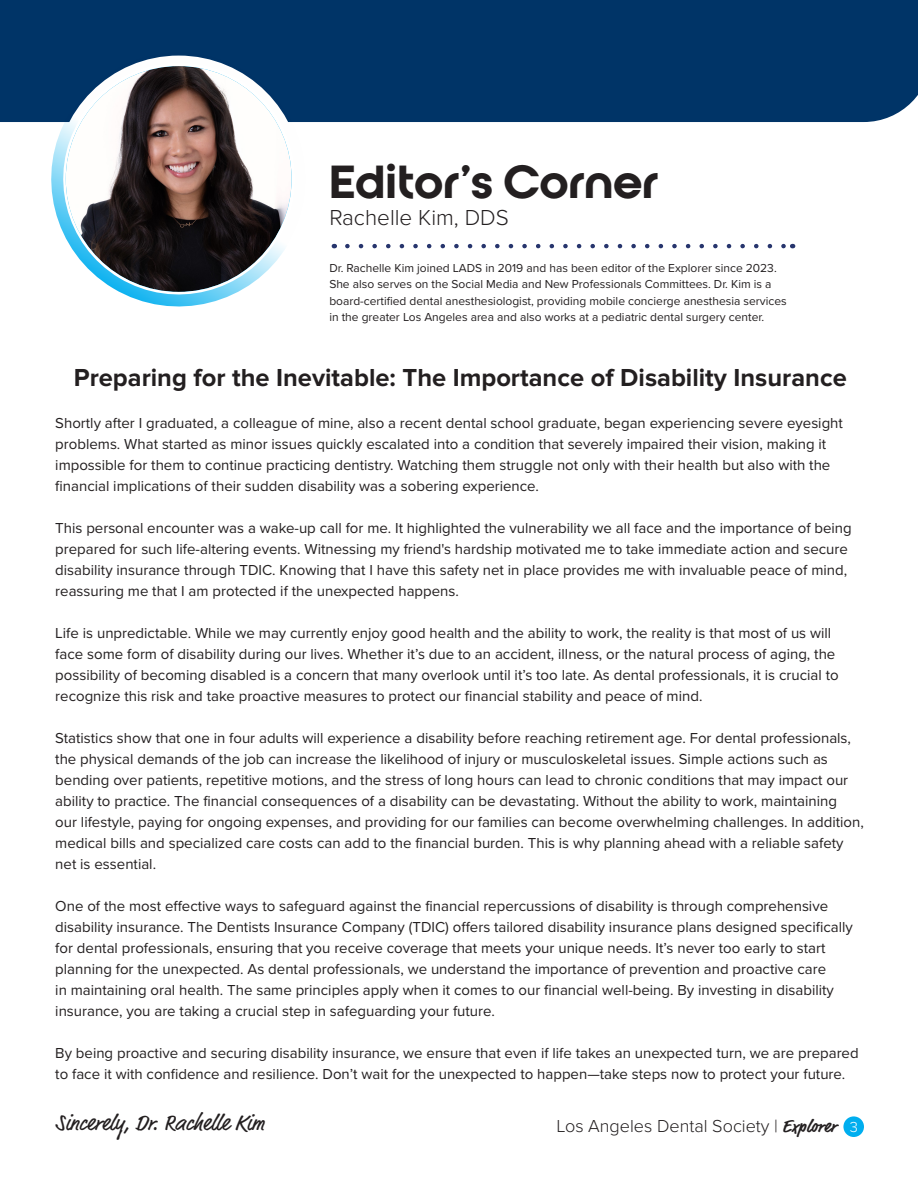
<style>
.page{position:relative;width:918px;height:1188px;background:#fff}
.page>*{position:absolute;margin:0;border:0;box-sizing:border-box;transform-origin:0 0}
.t1{font:700 45px "Qualy";color:#231f20}
.t2{font:700 25.5px "Proxima Nova";color:#231f20}
.t3{font:22.5px "Market Pro";color:#231f20}
.t4{font:300 22.5px "Proxima Nova";color:#231f20}
.t5{font:300 18px "Proxima Nova";color:#231f20}
.t6{font:15px/21px "Proxima Nova";color:#231f20}
.t7{font:12px/16.5px "Proxima Nova";color:#231f20}
.s1{font-family:"Market Pro";font-weight:700}
.s2{font-size:15px;color:#fff}
</style>
<div class="page">
<div style="left:843px;top:1116px;width:21px;height:21px;background:#00aeef;border-radius:50%"></div>
<div style="left:0;top:0;width:918px;height:122px;background:#003467"></div>
<svg style="left:347px;top:244px;width:438px;height:4px"></svg>
<svg style="left:24px;top:40px;width:310px;height:267px"></svg>
<h1 class="t1" style="left:329px;top:154px;width:331px">Editor’s Corner</h1>
<h3 class="t4" style="left:329px;top:201px;width:181px">Rachelle Kim, DDS</h3>
<p class="t7" style="left:329px;top:259px;width:459px">Dr. Rachelle Kim joined LADS in 2019 and has been editor of the Explorer since 2023.<br>She also serves on the Social Media and New Professionals Committees. Dr. Kim is a board-certified dental anesthesiologist, providing mobile concierge anesthesia services in the greater Los Angeles area and also works at a pediatric dental surgery center.</p>
<h2 class="t2" style="left:74px;top:362px;width:775px">Preparing for the Inevitable: The Importance of Disability Insurance</h2>
<p class="t6" style="left:55px;top:411px;width:789px">Shortly after I graduated, a colleague of mine, also a recent dental school graduate, began experiencing severe eyesight problems. What started as minor issues quickly escalated into a condition that severely impaired their vision, making it impossible for them to continue practicing dentistry. Watching them struggle not only with their health but also with the financial implications of their sudden disability was a sobering experience.</p>
<p class="t6" style="left:55px;top:516px;width:798px">This personal encounter was a wake-up call for me. It highlighted the vulnerability we all face and the importance of being prepared for such life-altering events. Witnessing my friend's hardship motivated me to take immediate action and secure disability insurance through TDIC. Knowing that I have this safety net in place provides me with invaluable peace of mind, reassuring me that I am protected if the unexpected happens.</p>
<p class="t6" style="left:55px;top:621px;width:785px">Life is unpredictable. While we may currently enjoy good health and the ability to work, the reality is that most of us will face some form of disability during our lives. Whether it’s due to an accident, illness, or the natural process of aging, the possibility of becoming disabled is a concern that many overlook until it’s too late. As dental professionals, it is crucial to recognize this risk and take proactive measures to protect our financial stability and peace of mind.</p>
<p class="t6" style="left:55px;top:726px;width:810px">Statistics show that one in four adults will experience a disability before reaching retirement age. For dental professionals, the physical demands of the job can increase the likelihood of injury or musculoskeletal issues. Simple actions such as bending over patients, repetitive motions, and the stress of long hours can lead to chronic conditions that may impact our ability to practice. The financial consequences of a disability can be devastating. Without the ability to work, maintaining<br>our lifestyle, paying for ongoing expenses, and providing for our families can become overwhelming challenges. In addition, medical bills and specialized care costs can add to the financial burden. This is why planning ahead with a reliable safety net is essential.</p>
<p class="t6" style="left:55px;top:894px;width:799px">One of the most effective ways to safeguard against the financial repercussions of disability is through comprehensive disability insurance. The Dentists Insurance Company (TDIC) offers tailored disability insurance plans designed specifically for dental professionals, ensuring that you receive coverage that meets your unique needs. It’s never too early to start planning for the unexpected. As dental professionals, we understand the importance of prevention and proactive care<br>in maintaining oral health. The same principles apply when it comes to our financial well-being. By investing in disability insurance, you are taking a crucial step in safeguarding your future.</p>
<p class="t6" style="left:55px;top:1041px;width:805px">By being proactive and securing disability insurance, we ensure that even if life takes an unexpected turn, we are prepared to face it with confidence and resilience. Don’t wait for the unexpected to happen—take steps now to protect your future.</p>
<h3 class="t3" style="left:55px;top:1107px;width:211px">Sincerely, Dr. Rachelle Kim</h3>
<p class="t5" style="left:556px;top:1112px;width:303px">Los Angeles Dental Society | <span class="s1">Explorer</span> <span class="s2">3</span></p>
</div>
